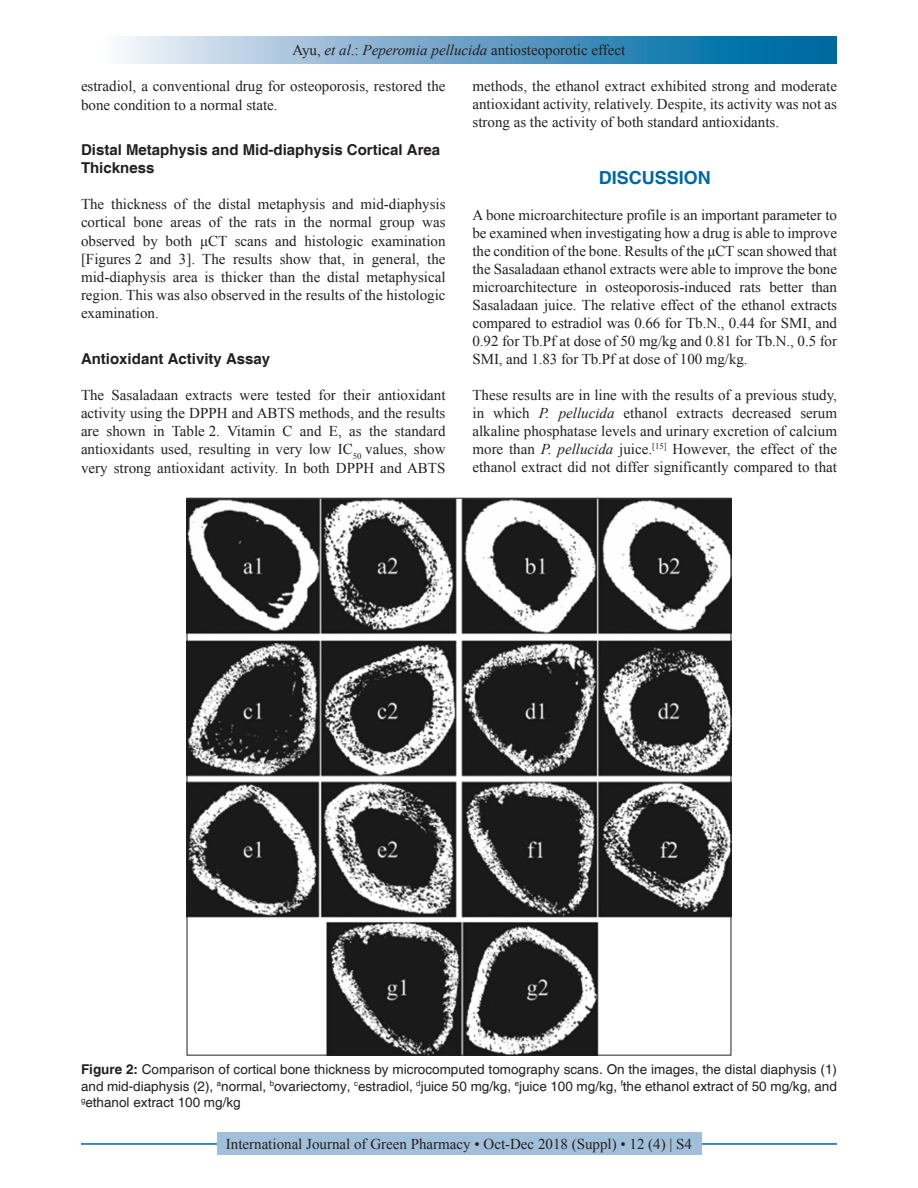
<style>
.page{position:relative;width:918px;height:1188px;background:#fff}
.page>*{position:absolute;margin:0;border:0;box-sizing:border-box;transform-origin:0 0}
.t1{font:700 18px "Helvetica";color:#00689e}
.TX{font:15px/18px "Times New Roman";color:#231f20;text-align:justify}
.t2{font:700 15px/18.1px "Helvetica";color:#231f20}
.FGC{font:13.5px/16.5px "Helvetica";color:#231f20;text-align:justify}
.s1{font-style:italic}
.s2{font-weight:700}
</style>
<div class="page">
<div style="left:81px;top:37px;width:756px;height:27px;background:linear-gradient(to right,#fcf4fb,#005d99)"></div>
<hr style="left:81px;top:1143px;width:756px;height:2px;background:#00689e">
<div style="left:217px;top:1133px;width:484px;height:22px;background:#a2bfda"></div>
<img style="left:189px;top:500px;width:540px;height:553px">
<p class="TX" style="left:293px;top:41px;width:334px">Ayu, <span class="s1">et al</span>.: <span class="s1">Peperomia pellucida</span> antiosteoporotic effect</p>
<p class="TX" style="left:81px;top:77px;width:366px">estradiol, a conventional drug for osteoporosis, restored the bone condition to a normal state.</p>
<h2 class="t2" style="left:81px;top:141px;width:361px">Distal Metaphysis and Mid-diaphysis Cortical Area<br>Thickness</h2>
<p class="TX" style="left:81px;top:195px;width:366px">The thickness of the distal metaphysis and mid-diaphysis cortical bone areas of the rats in the normal group was observed by both μCT scans and histologic examination [Figures 2 and 3]. The results show that, in general, the mid-diaphysis area is thicker than the distal metaphysical region. This was also observed in the results of the histologic examination.</p>
<h2 class="t2" style="left:81px;top:350px;width:191px">Antioxidant Activity Assay</h2>
<p class="TX" style="left:81px;top:385px;width:366px">The Sasaladaan extracts were tested for their antioxidant activity using the DPPH and ABTS methods, and the results are shown in Table 2. Vitamin C and E, as the standard antioxidants used, resulting in very low IC<sub>50</sub> values, show very strong antioxidant activity. In both DPPH and ABTS</p>
<p class="TX" style="left:472px;top:77px;width:366px">methods, the ethanol extract exhibited strong and moderate antioxidant activity, relatively. Despite, its activity was not as strong as the activity of both standard antioxidants.</p>
<h1 class="t1" style="left:599px;top:167px;width:114px">DISCUSSION</h1>
<p class="TX" style="left:472px;top:206px;width:366px">A bone microarchitecture profile is an important parameter to be examined when investigating how a drug is able to improve the condition of the bone. Results of the μCT scan showed that the Sasaladaan ethanol extracts were able to improve the bone microarchitecture in osteoporosis-induced rats better than Sasaladaan juice. The relative effect of the ethanol extracts compared to estradiol was 0.66 for Tb.N., 0.44 for SMI, and 0.92 for Tb.Pf at dose of 50 mg/kg and 0.81 for Tb.N., 0.5 for SMI, and 1.83 for Tb.Pf at dose of 100 mg/kg.</p>
<p class="TX" style="left:472px;top:386px;width:366px">These results are in line with the results of a previous study, in which <span class="s1">P. pellucida</span> ethanol extracts decreased serum alkaline phosphatase levels and urinary excretion of calcium more than <span class="s1">P. pellucida</span> juice.<sup>[15]</sup> However, the effect of the ethanol extract did not differ significantly compared to that</p>
<p class="FGC" style="left:81px;top:1062px;width:758px"><span class="s2">Figure 2:</span> Comparison of cortical bone thickness by microcomputed tomography scans. On the images, the distal diaphysis (1) and mid-diaphysis (2), <sup>a</sup>normal, <sup>b</sup>ovariectomy, <sup>c</sup>estradiol, <sup>d</sup>juice 50 mg/kg, <sup>e</sup>juice 100 mg/kg, <sup>f</sup>the ethanol extract of 50 mg/kg, and <sup>g</sup>ethanol extract 100 mg/kg</p>
<p class="TX" style="left:226px;top:1135px;width:468px">International Journal of Green Pharmacy • Oct-Dec 2018 (Suppl) • 12 (4) | S4</p>
</div>
